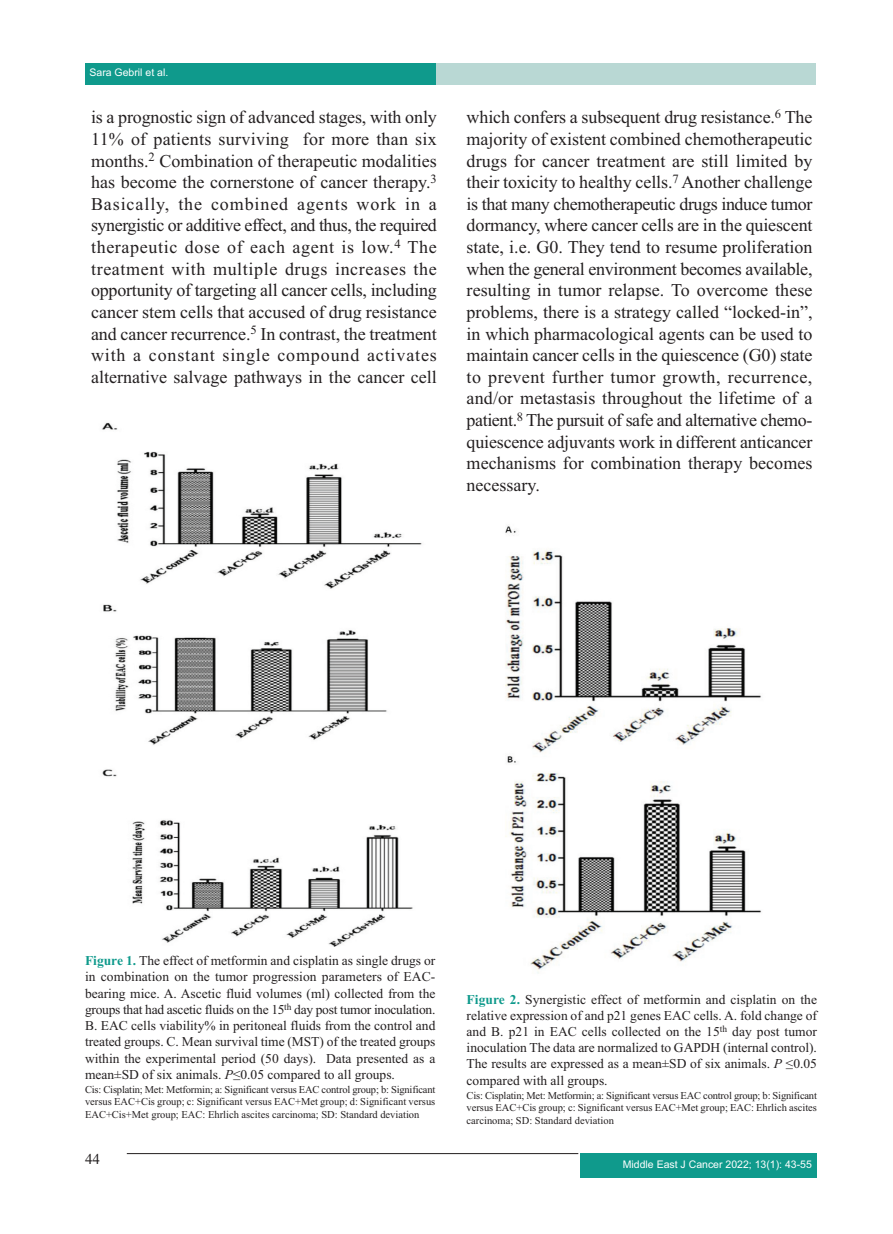
<style>
.page{position:relative;width:893px;height:1234px;background:#fff}
.page>*{position:absolute;margin:0;border:0;box-sizing:border-box;transform-origin:0 0}
.t1{font:18px/21.6px "Times New Roman";color:#231f20;text-align:justify}
.t2{font:15px "Times New Roman";color:#231f20}
.t3{font:13.5px/16.2px "Times New Roman";color:#231f20;text-align:justify}
.t4{font:10.5px/12.6px "Times New Roman";color:#231f20;text-align:justify}
.t5{font:10.5px "Arial";color:#fff}
.s1{font-weight:700;color:#0f9a8c}
.s2{font-style:italic}
</style>
<div class="page">
<div style="left:86px;top:64px;width:730px;height:21px;background:#b9d8d4"></div>
<div style="left:85px;top:64px;width:351px;height:21px;background:#0f9a8c"></div>
<div style="left:580px;top:1153px;width:236px;height:24px;background:#0f9a8c"></div>
<hr style="left:127px;top:1152px;width:451px;height:1px;background:#231f20">
<img style="left:102px;top:422px;width:320px;height:524px">
<img style="left:505px;top:525px;width:257px;height:448px">
<p class="t5" style="left:90px;top:68px;width:80px">Sara Gebril et al.</p>
<p class="t1" style="left:91px;top:108px;width:347px">is a prognostic sign of advanced stages, with only 11% of patients surviving for more than six months.<sup>2</sup> Combination of therapeutic modalities has become the cornerstone of cancer therapy.<sup>3<br></sup>Basically, the combined agents work in a synergistic or additive effect, and thus, the required therapeutic dose of each agent is low.<sup>4</sup> The treatment with multiple drugs increases the opportunity of targeting all cancer cells, including cancer stem cells that accused of drug resistance and cancer recurrence.<sup>5</sup> In contrast, the treatment with a constant single compound activates alternative salvage pathways in the cancer cell</p>
<p class="t1" style="left:467px;top:108px;width:347px">which confers a subsequent drug resistance.<sup>6</sup> The majority of existent combined chemotherapeutic drugs for cancer treatment are still limited by their toxicity to healthy cells.<sup>7</sup> Another challenge is that many chemotherapeutic drugs induce tumor dormancy, where cancer cells are in the quiescent state, i.e. G0. They tend to resume proliferation when the general environment becomes available, resulting in tumor relapse. To overcome these problems, there is a strategy called “locked-in”, in which pharmacological agents can be used to maintain cancer cells in the quiescence (G0) state to prevent further tumor growth, recurrence, and/or metastasis throughout the lifetime of a patient.<sup>8</sup> The pursuit of safe and alternative chemo&shy;quiescence adjuvants work in different anticancer mechanisms for combination therapy becomes necessary.</p>
<p class="t3" style="left:85px;top:953px;width:352px"><span class="s1">Figure 1.</span> The effect of metformin and cisplatin as single drugs or in combination on the tumor progression parameters of EAC&shy;bearing mice. A. Ascetic fluid volumes (ml) collected from the groups that had ascetic fluids on the 15<sup>th</sup> day post tumor inoculation.<br>B. EAC cells viability% in peritoneal fluids from the control and treated groups. C. Mean survival time (MST) of the treated groups within the experimental period (50 days). Data presented as a mean±SD of six animals. <span class="s2">P</span>≤0.05 compared to all groups.</p>
<p class="t4" style="left:85px;top:1083px;width:352px">Cis: Cisplatin; Met: Metformin; a: Significant versus EAC control group; b: Significant versus EAC+Cis group; c: Significant versus EAC+Met group; d: Significant versus EAC+Cis+Met group; EAC: Ehrlich ascites carcinoma; SD: Standard deviation</p>
<p class="t2" style="left:85px;top:1152px;width:16px">44</p>
<p class="t3" style="left:467px;top:991px;width:352px"><span class="s1">Figure 2.</span> Synergistic effect of metformin and cisplatin on the relative expression of and p21 genes EAC cells. A. fold change of and B. p21 in EAC cells collected on the 15<sup>th</sup> day post tumor inoculation The data are normalized to GAPDH (internal control).<br>The results are expressed as a mean±SD of six animals. <span class="s2">P</span> ≤0.05 compared with all groups.</p>
<p class="t4" style="left:467px;top:1089px;width:352px">Cis: Cisplatin; Met: Metformin; a: Significant versus EAC control group; b: Significant versus EAC+Cis group; c: Significant versus EAC+Met group; EAC: Ehrlich ascites carcinoma; SD: Standard deviation</p>
<p class="t5" style="left:623px;top:1160px;width:191px">Middle East J Cancer 2022; 13(1): 43-55</p>
</div>
